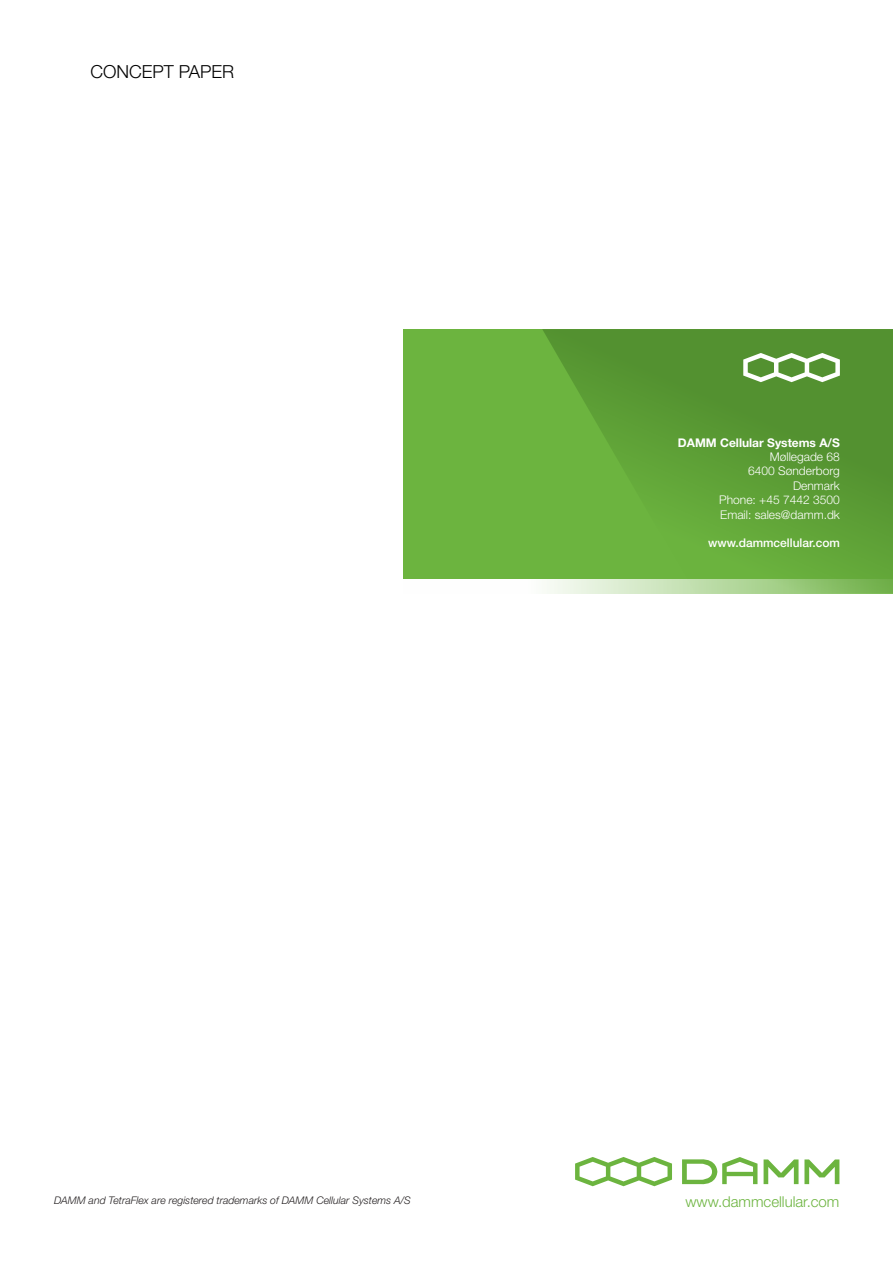
<style>
.page{position:relative;width:893px;height:1263px;background:#fff}
.page>*{position:absolute;margin:0;border:0;box-sizing:border-box;transform-origin:0 0}
.t1{font:300 18px "Helvetica Neue LT Std";color:#000}
.Overskrift{font:300 15px "Helvetica Neue LT Std";color:#6cb43f}
.t2{font:300 12px "Helvetica Neue LT Std";color:#fff}
.t3{font:700 12px "Helvetica Neue LT Std";color:#fff}
.t4{font:500 12px "Helvetica Neue LT Std";color:#fff}
.t5{font:italic 300 10.5px "Helvetica Neue LT Std";color:#231f20}
</style>
<div class="page">
<div style="left:403px;top:329px;width:490px;height:264px;background:#6cb43f"></div>
<svg style="left:542px;top:329px;width:351px;height:264px"></svg>
<svg style="left:743px;top:353px;width:97px;height:29px;background:#94bb7f"></svg>
<svg style="left:575px;top:1157px;width:97px;height:29px"></svg>
<svg style="left:682px;top:1157px;width:75px;height:28px"></svg>
<svg style="left:764px;top:1159px;width:34px;height:25px"></svg>
<svg style="left:804px;top:1159px;width:35px;height:25px"></svg>
<p class="t1" style="left:90px;top:61px;width:145px">CONCEPT PAPER</p>
<p class="t5" style="left:54px;top:1193px;width:358px">DAMM and TetraFlex are registered trademarks of DAMM Cellular Systems A/S</p>
<p class="t3" style="left:678px;top:435px;width:163px">DAMM Cellular Systems A/S</p>
<p class="t2" style="left:770px;top:449px;width:72px">Møllegade 68</p>
<p class="t2" style="left:748px;top:464px;width:93px">6400 Sønderborg</p>
<p class="t2" style="left:793px;top:478px;width:48px">Denmark</p>
<p class="t2" style="left:719px;top:493px;width:122px">Phone: +45 7442 3500</p>
<p class="t2" style="left:720px;top:507px;width:121px">Email: sales@damm.dk</p>
<p class="t4" style="left:708px;top:536px;width:133px">www.dammcellular.com</p>
<p class="Overskrift" style="left:685px;top:1192px;width:155px">www.dammcellular.com</p>
</div>
